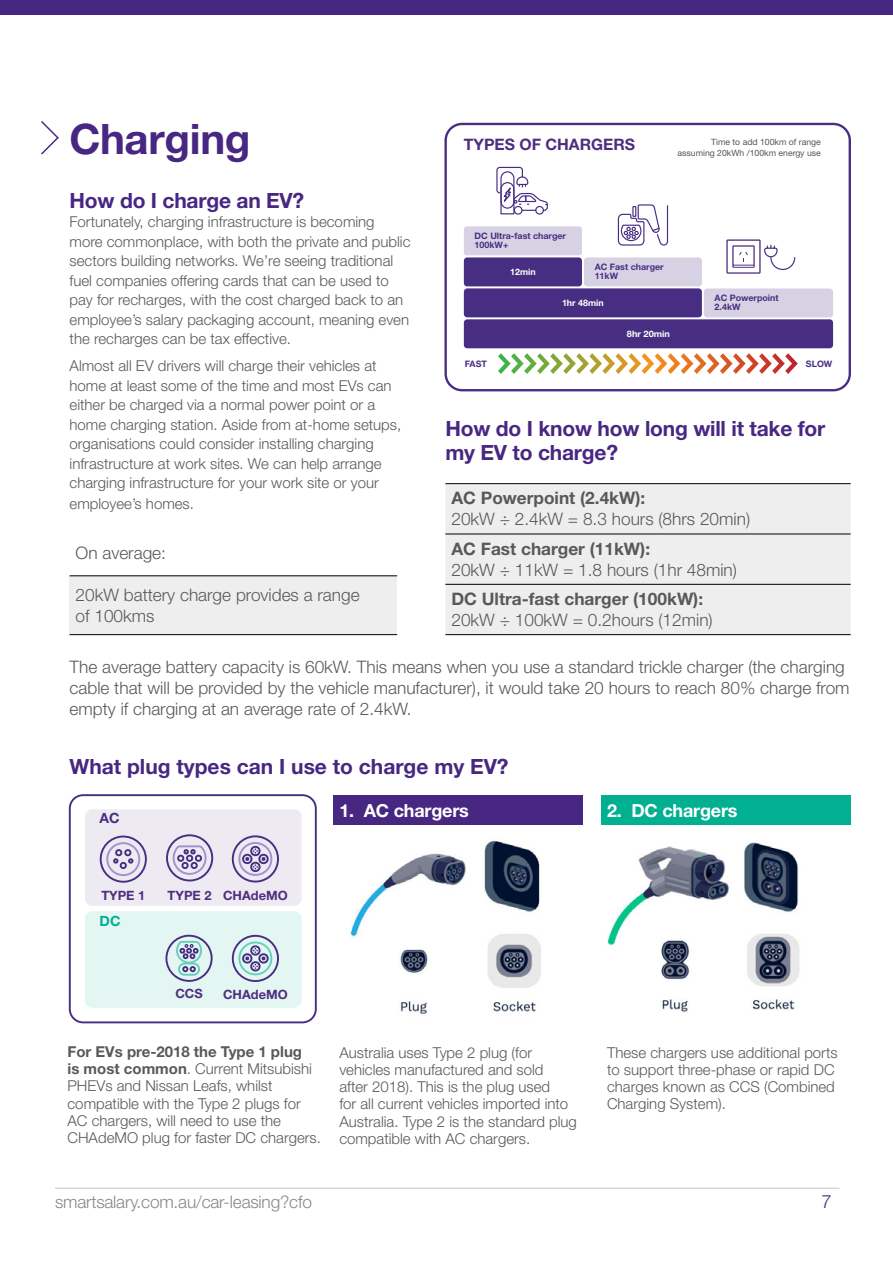
<style>
.page{position:relative;width:893px;height:1263px;background:#fff}
.page>*{position:absolute;margin:0;border:0;box-sizing:border-box;transform-origin:0 0}
.t1{font:700 42px "Helvetica Neue LT Std";letter-spacing:-.01em;color:#482783}
.t2{font:700 21px/24px "Helvetica Neue LT Std";letter-spacing:-.01em;color:#482783}
.t3{font:300 18.45px "Helvetica Neue LT Std";color:#482783}
.t4{font:700 18px "Helvetica Neue LT Std";letter-spacing:-.01em;color:#fff}
.t5{font:300 17.25px/21px "Helvetica Neue LT Std";color:#58595b}
.t6{font:700 17.25px "Helvetica Neue LT Std";color:#58595b}
.t7{font:300 17.25px "Helvetica Neue LT Std";letter-spacing:-.01em;color:#8a878a}
.t8{font:700 15.75px "Helvetica Neue LT Std";color:#4f2d7f}
.t9{font:300 15px/17.2px "Helvetica Neue LT Std";color:#58595b}
.t10{font:700 14.1px "Helvetica Neue LT Std";color:#482e82}
.t11{font:700 14.1px "Helvetica Neue LT Std";color:#00af91}
.t12{font:700 12.75px "Helvetica Neue LT Std";color:#4f2d7f}
.t13{font:700 8.85px/9.4px "Helvetica Neue LT Std";color:#482e82}
.t14{font:700 8.85px "Helvetica Neue LT Std";color:#fff}
.t15{font:8.7px/10.2px "Helvetica Neue LT Std";color:#56565a;text-align:right}
.s1{font-weight:700}
</style>
<div class="page">
<div style="left:0;top:0;width:893px;height:15px;background:#482783"></div>
<div style="left:333px;top:795px;width:250px;height:30px;background:#482783"></div>
<div style="left:601px;top:795px;width:250px;height:30px;background:#00b091"></div>
<img style="left:350px;top:840px;width:191px;height:175px">
<img style="left:607px;top:842px;width:193px;height:171px">
<svg style="left:68px;top:794px;width:249px;height:230px"></svg>
<svg style="left:230px;top:933px;width:50px;height:50px;background:#b9c9d6"></svg>
<div style="left:445px;top:484px;width:406px;height:150px;background:#efeeef"></div>
<hr style="left:445px;top:483px;width:406px;height:1px;background:#000">
<hr style="left:445px;top:534px;width:406px;height:1px;background:#000">
<hr style="left:445px;top:584px;width:406px;height:1px;background:#000">
<hr style="left:445px;top:634px;width:406px;height:1px;background:#000">
<div style="left:704px;top:288px;width:129px;height:29px;background:#d6d1e3;border-radius:3px"></div>
<div style="left:464px;top:319px;width:369px;height:29px;background:#482e82;border-radius:3px"></div>
<div style="left:464px;top:288px;width:238px;height:29px;background:#482e82;border-radius:3px"></div>
<div style="left:464px;top:257px;width:118px;height:29px;background:#482e82;border-radius:3px"></div>
<svg style="left:617px;top:204px;width:52px;height:42px"></svg>
<div style="left:584px;top:257px;width:118px;height:29px;background:#d6d1e3;border-radius:3px"></div>
<div style="left:444px;top:123px;width:407px;height:268px;border:2px solid #482e82;border-radius:16px"></div>
<div style="left:464px;top:226px;width:118px;height:29px;background:#d6d1e3;border-radius:3px"></div>
<svg style="left:496px;top:166px;width:52px;height:49px"></svg>
<svg style="left:726px;top:239px;width:70px;height:35px"></svg>
<img style="left:498px;top:353px;width:300px;height:21px">
<svg style="left:41px;top:121px;width:18px;height:33px"></svg>
<div style="left:70px;top:576px;width:327px;height:59px;background:#efeeef"></div>
<hr style="left:70px;top:575px;width:327px;height:1px;background:#000">
<hr style="left:70px;top:634px;width:327px;height:1px;background:#000">
<hr style="left:55px;top:1187px;width:784px;height:2px;background:#cecccd">
<h1 class="t1" style="left:69px;top:113px;width:183px">Charging</h1>
<h2 class="t2" style="left:70px;top:188px;width:236px">How do I charge an EV?</h2>
<p class="t9" style="left:70px;top:212px;width:342px;line-height:19.5px">Fortunately, charging infrastructure is becoming more commonplace, with both the private and public sectors building networks. We’re seeing traditional fuel companies offering cards that can be used to pay for recharges, with the cost charged back to an employee’s salary packaging account, meaning even the recharges can be tax effective.</p>
<p class="t9" style="left:70px;top:356px;width:333px;line-height:19.5px">Almost all EV drivers will charge their vehicles at home at least some of the time and most EVs can either be charged via a normal power point or a home charging station. Aside from at-home setups, organisations could consider installing charging infrastructure at work sites. We can help arrange charging infrastructure for your work site or your</p>
<p class="t9" style="left:70px;top:495px;width:126px">employee’s homes.</p>
<p class="t5" style="left:76px;top:542px;width:92px">On average:</p>
<p class="t5" style="left:76px;top:584px;width:286px">20kW battery charge provides a range of 100kms</p>
<p class="t8" style="left:464px;top:135px;width:173px">TYPES OF CHARGERS</p>
<p class="t15" style="left:677px;top:137px;width:145px">Time to add 100km of range assuming 20kWh /100km energy use</p>
<p class="t13" style="left:475px;top:231px;width:93px">DC Ultra-fast charger<br>100kW+</p>
<p class="t14" style="left:510px;top:266px;width:27px">12min</p>
<p class="t13" style="left:595px;top:262px;width:70px">AC Fast charger<br>11kW</p>
<p class="t14" style="left:562px;top:297px;width:43px">1hr 48min</p>
<p class="t14" style="left:627px;top:328px;width:45px">8hr 20min</p>
<p class="t13" style="left:715px;top:293px;width:66px">AC Powerpoint<br>2.4kW</p>
<p class="t13" style="left:465px;top:358px;width:24px">FAST</p>
<p class="t13" style="left:806px;top:358px;width:28px">SLOW</p>
<h2 class="t2" style="left:445px;top:416px;width:381px">How do I know how long will it take for my EV to charge?</h2>
<p class="t6" style="left:451px;top:488px;width:195px">AC Powerpoint (2.4kW):</p>
<p class="t5" style="left:451px;top:508px;width:300px">20kW ÷ 2.4kW = 8.3 hours (8hrs 20min)</p>
<p class="t6" style="left:451px;top:538px;width:200px">AC Fast charger (11kW):</p>
<p class="t5" style="left:451px;top:559px;width:287px">20kW ÷ 11kW = 1.8 hours (1hr 48min)</p>
<p class="t6" style="left:451px;top:588px;width:253px">DC Ultra-fast charger (100kW):</p>
<p class="t5" style="left:451px;top:609px;width:263px">20kW ÷ 100kW = 0.2hours (12min)</p>
<p class="t5" style="left:70px;top:655px;width:782px">The average battery capacity is 60kW. This means when you use a standard trickle charger (the charging cable that will be provided by the vehicle manufacturer), it would take 20 hours to reach 80% charge from empty if charging at an average rate of 2.4kW.</p>
<h2 class="t2" style="left:70px;top:754px;width:441px">What plug types can I use to charge my EV?</h2>
<p class="t10" style="left:100px;top:809px;width:22px">AC</p>
<p class="t4" style="left:339px;top:799px;width:131px">1. AC chargers</p>
<p class="t4" style="left:607px;top:799px;width:132px">2. DC chargers</p>
<p class="t12" style="left:101px;top:887px;width:45px">TYPE 1</p>
<p class="t12" style="left:168px;top:887px;width:45px">TYPE 2</p>
<p class="t11" style="left:100px;top:912px;width:22px">DC</p>
<p class="t12" style="left:223px;top:887px;width:66px">CHAdeMO</p>
<p class="t12" style="left:175px;top:986px;width:29px">CCS</p>
<p class="t12" style="left:223px;top:987px;width:66px">CHAdeMO</p>
<p class="t9" style="left:68px;top:1042px;width:255px"><span class="s1">For EVs pre-2018 the Type 1 plug<br>is most common</span>. Current Mitsubishi PHEVs and Nissan Leafs, whilst compatible with the Type 2 plugs for AC chargers, will need to use the CHAdeMO plug for faster DC chargers.</p>
<p class="t9" style="left:339px;top:1043px;width:239px">Australia uses Type 2 plug (for vehicles manufactured and sold<br>after 2018). This is the plug used<br>for all current vehicles imported into Australia. Type 2 is the standard plug compatible with AC chargers.</p>
<p class="t9" style="left:607px;top:1043px;width:232px">These chargers use additional ports to support three-phase or rapid DC charges known as CCS (Combined<br>Charging System).</p>
<p class="t7" style="left:55px;top:1191px;width:258px">smartsalary.com.au/car-leasing?cfo</p>
<p class="t3" style="left:821px;top:1190px;width:12px">7</p>
</div>
